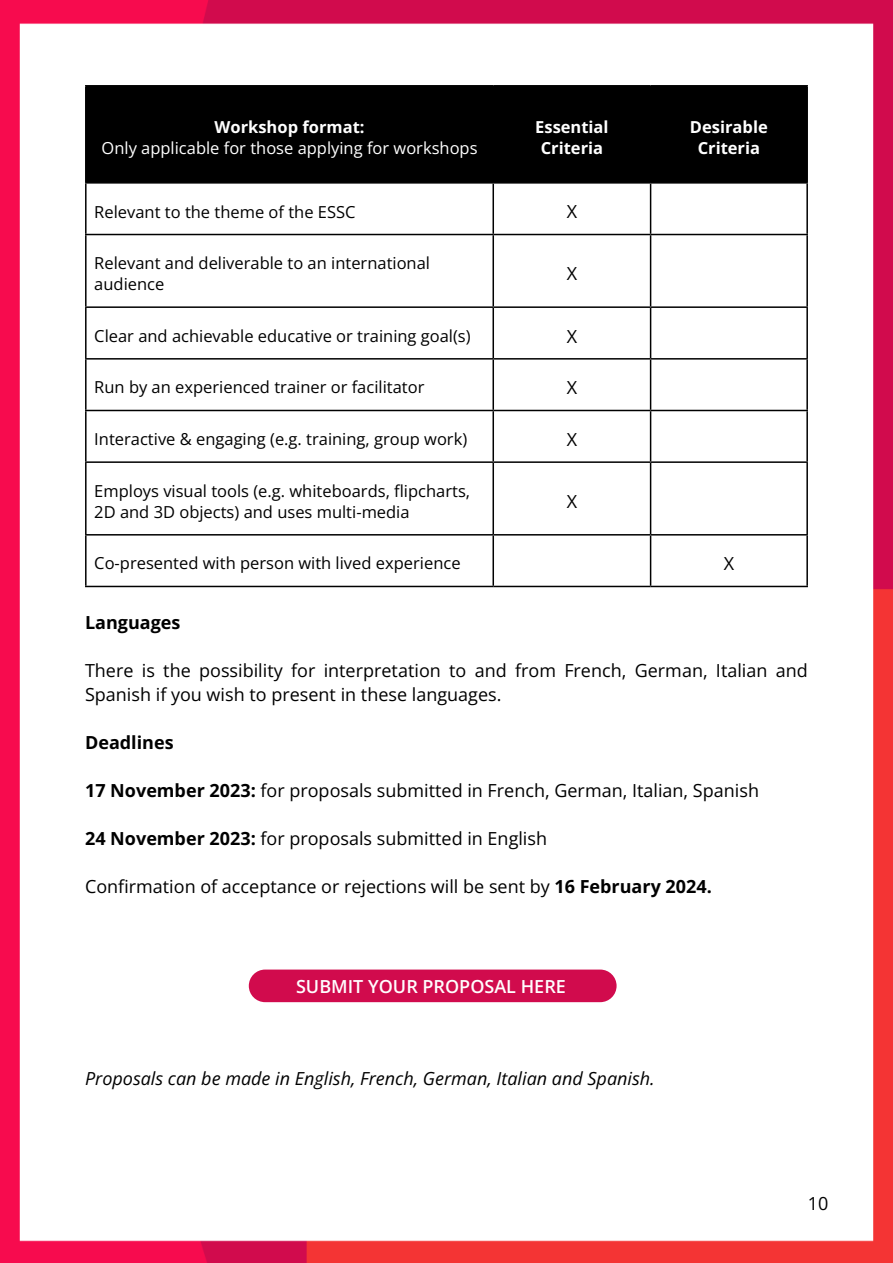
<style>
.page{position:relative;width:893px;height:1263px;background:#fff}
.page>*{position:absolute;margin:0;border:0;box-sizing:border-box;transform-origin:0 0}
.t1{font:18px/24px "Open Sans";color:#000}
.t2{font:italic 18px "Open Sans";color:#000}
.t3{font:600 18px "Open Sans";color:#fffdfe}
.t4{font:700 18px "Open Sans";color:#000}
.t5{font:16.5px/21px "Open Sans";color:#000}
.t6{font:700 16.5px/21px "Open Sans";color:#fff;text-align:center}
.t7{font:16.5px "Open Sans";color:#fff}
.s1{font-weight:700}
</style>
<div class="page">
<img style="left:0;top:0;width:893px;height:1263px">
<div style="left:87px;top:87px;width:719px;height:95px;background:#000"></div>
<hr style="left:85px;top:85px;width:408px;height:2px;background:#000">
<hr style="left:85px;top:87px;width:2px;height:95px;background:#000">
<hr style="left:493px;top:85px;width:158px;height:2px;background:#000">
<hr style="left:492px;top:87px;width:2px;height:95px;background:#000">
<hr style="left:651px;top:85px;width:157px;height:2px;background:#000">
<hr style="left:650px;top:87px;width:1px;height:95px;background:#000">
<hr style="left:806px;top:87px;width:2px;height:95px;background:#000">
<hr style="left:85px;top:182px;width:408px;height:2px;background:#000">
<hr style="left:85px;top:184px;width:2px;height:50px;background:#000">
<hr style="left:493px;top:182px;width:158px;height:2px;background:#000">
<hr style="left:492px;top:184px;width:2px;height:50px;background:#000">
<hr style="left:651px;top:182px;width:157px;height:2px;background:#000">
<hr style="left:650px;top:184px;width:1px;height:50px;background:#000">
<hr style="left:806px;top:184px;width:2px;height:50px;background:#000">
<hr style="left:85px;top:234px;width:408px;height:1px;background:#000">
<hr style="left:85px;top:235px;width:2px;height:71px;background:#000">
<hr style="left:493px;top:234px;width:158px;height:1px;background:#000">
<hr style="left:492px;top:235px;width:2px;height:71px;background:#000">
<hr style="left:651px;top:234px;width:157px;height:1px;background:#000">
<hr style="left:650px;top:235px;width:1px;height:71px;background:#000">
<hr style="left:806px;top:235px;width:2px;height:71px;background:#000">
<hr style="left:85px;top:306px;width:408px;height:2px;background:#000">
<hr style="left:85px;top:308px;width:2px;height:50px;background:#000">
<hr style="left:493px;top:306px;width:158px;height:2px;background:#000">
<hr style="left:492px;top:308px;width:2px;height:50px;background:#000">
<hr style="left:651px;top:306px;width:157px;height:2px;background:#000">
<hr style="left:650px;top:308px;width:1px;height:50px;background:#000">
<hr style="left:806px;top:308px;width:2px;height:50px;background:#000">
<hr style="left:85px;top:358px;width:408px;height:2px;background:#000">
<hr style="left:85px;top:360px;width:2px;height:50px;background:#000">
<hr style="left:493px;top:358px;width:158px;height:2px;background:#000">
<hr style="left:492px;top:360px;width:2px;height:50px;background:#000">
<hr style="left:651px;top:358px;width:157px;height:2px;background:#000">
<hr style="left:650px;top:360px;width:1px;height:50px;background:#000">
<hr style="left:806px;top:360px;width:2px;height:50px;background:#000">
<hr style="left:85px;top:410px;width:408px;height:1px;background:#000">
<hr style="left:85px;top:411px;width:2px;height:50px;background:#000">
<hr style="left:493px;top:410px;width:158px;height:1px;background:#000">
<hr style="left:492px;top:411px;width:2px;height:50px;background:#000">
<hr style="left:651px;top:410px;width:157px;height:1px;background:#000">
<hr style="left:650px;top:411px;width:1px;height:50px;background:#000">
<hr style="left:806px;top:411px;width:2px;height:50px;background:#000">
<hr style="left:85px;top:461px;width:408px;height:2px;background:#000">
<hr style="left:85px;top:463px;width:2px;height:71px;background:#000">
<hr style="left:493px;top:461px;width:158px;height:2px;background:#000">
<hr style="left:492px;top:463px;width:2px;height:71px;background:#000">
<hr style="left:651px;top:461px;width:157px;height:2px;background:#000">
<hr style="left:650px;top:463px;width:1px;height:71px;background:#000">
<hr style="left:806px;top:463px;width:2px;height:71px;background:#000">
<hr style="left:85px;top:534px;width:408px;height:1px;background:#000">
<hr style="left:85px;top:535px;width:2px;height:51px;background:#000">
<hr style="left:493px;top:534px;width:158px;height:1px;background:#000">
<hr style="left:492px;top:535px;width:2px;height:51px;background:#000">
<hr style="left:651px;top:534px;width:157px;height:1px;background:#000">
<hr style="left:650px;top:535px;width:1px;height:51px;background:#000">
<hr style="left:806px;top:535px;width:2px;height:51px;background:#000">
<hr style="left:85px;top:586px;width:408px;height:1px;background:#000">
<hr style="left:493px;top:586px;width:158px;height:1px;background:#000">
<hr style="left:651px;top:586px;width:157px;height:1px;background:#000">
<div style="left:249px;top:969px;width:368px;height:33px;background:#d10b4d;border-radius:16px"></div>
<p class="t6" style="left:215px;top:116px;width:152px">Workshop format:</p>
<p class="t7" style="left:102px;top:136px;width:377px">Only applicable for those applying for workshops</p>
<p class="t6" style="left:535px;top:116px;width:75px">Essential<br>Criteria</p>
<p class="t6" style="left:690px;top:116px;width:79px">Desirable<br>Criteria</p>
<p class="t5" style="left:94px;top:201px;width:263px">Relevant to the theme of the ESSC</p>
<p class="t1" style="left:567px;top:199px;width:12px">X</p>
<p class="t5" style="left:94px;top:252px;width:337px">Relevant and deliverable to an international audience</p>
<p class="t1" style="left:567px;top:261px;width:12px">X</p>
<p class="t5" style="left:94px;top:325px;width:378px">Clear and achievable educative or training goal(s)</p>
<p class="t1" style="left:567px;top:324px;width:12px">X</p>
<p class="t5" style="left:94px;top:377px;width:332px">Run by an experienced trainer or facilitator</p>
<p class="t1" style="left:567px;top:375px;width:12px">X</p>
<p class="t5" style="left:94px;top:428px;width:374px">Interactive &amp; engaging (e.g. training, group work)</p>
<p class="t1" style="left:567px;top:427px;width:12px">X</p>
<p class="t5" style="left:94px;top:480px;width:377px">Employs visual tools (e.g. whiteboards, flipcharts,<br>2D and 3D objects) and uses multi-media</p>
<p class="t1" style="left:567px;top:489px;width:12px">X</p>
<p class="t5" style="left:94px;top:552px;width:368px">Co-presented with person with lived experience</p>
<p class="t1" style="left:724px;top:551px;width:12px">X</p>
<p class="t4" style="left:85px;top:610px;width:97px">Languages</p>
<p class="t1" style="left:85px;top:658px;width:724px">There is the possibility for interpretation to and from French, German, Italian and<br>Spanish if you wish to present in these languages.</p>
<p class="t4" style="left:85px;top:730px;width:90px">Deadlines</p>
<p class="t1" style="left:85px;top:778px;width:675px"><span class="s1">17 November 2023:</span> for proposals submitted in French, German, Italian, Spanish</p>
<p class="t1" style="left:85px;top:826px;width:464px"><span class="s1">24 November 2023:</span> for proposals submitted in English</p>
<p class="t1" style="left:85px;top:874px;width:628px">Confirmation of acceptance or rejections will be sent by <span class="s1">16 February 2024.</span></p>
<p class="t3" style="left:296px;top:974px;width:271px">SUBMIT YOUR PROPOSAL HERE</p>
<p class="t2" style="left:85px;top:1066px;width:571px">Proposals can be made in English, French, German, Italian and Spanish.</p>
<p class="t1" style="left:808px;top:1191px;width:22px">10</p>
</div>
